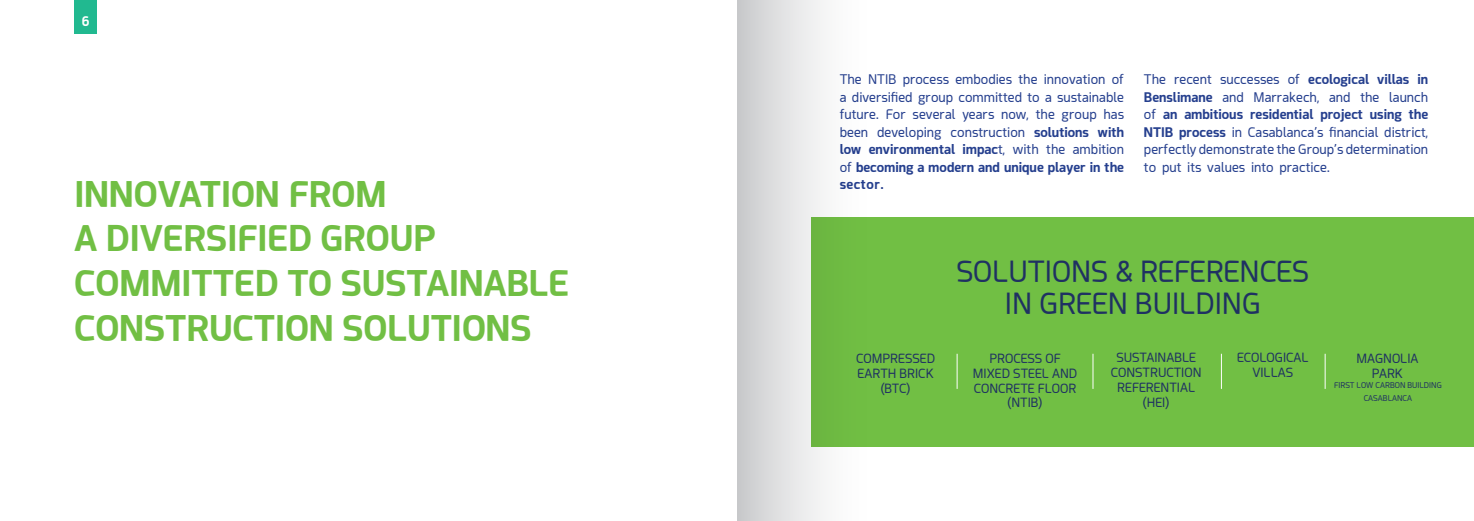
<style>
.page{position:relative;width:1474px;height:521px;background:#fff}
.page>*{position:absolute;margin:0;border:0;box-sizing:border-box;transform-origin:0 0}
.t1{font:700 35px/44.6px "Acephimere";color:#71bf44}
.t2{font:28.88px "Acephimere";color:#1f3162}
.t3{font:13.12px/17.5px "Acephimere";color:#253f8e;text-align:justify}
.t4{font:700 13.12px "Acephimere";color:#fff}
.t5{font:12.6px/14.7px "Acephimere";color:#1f3162;text-align:center}
.t6{font:7.88px "Acephimere";color:#1f3162}
.s1{font-weight:700}
</style>
<div class="page">
<div style="left:811px;top:217px;width:662px;height:229px;background:#71bf44"></div>
<hr style="left:956px;top:354px;width:1px;height:35px;background:#fff">
<hr style="left:1092px;top:354px;width:1px;height:35px;background:#fff">
<hr style="left:1221px;top:354px;width:1px;height:35px;background:#fff">
<hr style="left:1324px;top:354px;width:1px;height:35px;background:#fff">
<div style="left:74px;top:0;width:23px;height:34px;background:#21b990"></div>
<svg style="left:737px;top:0;width:131px;height:521px"></svg>
<p class="t4" style="left:82px;top:12px;width:9px">6</p>
<p class="t1" style="left:74px;top:170px;width:313px">INNOVATION FROM</p>
<p class="t1" style="left:74px;top:215px;width:362px">A DIVERSIFIED GROUP</p>
<p class="t1" style="left:74px;top:259px;width:496px">COMMITTED TO SUSTAINABLE<br>CONSTRUCTION SOLUTIONS</p>
<p class="t3" style="left:839px;top:70px;width:286px">The NTIB process embodies the innovation of a diversified group committed to a sustainable future. For several years now, the group has been developing construction <span class="s1">solutions with low environmental impac</span>t, with the ambition of <span class="s1">becoming a modern and unique player in the sector.</span></p>
<p class="t3" style="left:1143px;top:70px;width:286px">The recent successes of <span class="s1">ecological villas in Benslimane</span> and Marrakech, and the launch of <span class="s1">an ambitious residential project using the NTIB process</span> in Casablanca’s financial district, perfectly demonstrate the Group’s determination to put its values into practice.</p>
<p class="t5" style="left:856px;top:351px;width:80px;text-align:left">COMPRESSED<br>EARTH BRICK</p>
<p class="t5" style="left:880px;top:380px;width:32px">(BTC)</p>
<p class="t2" style="left:956px;top:252px;width:354px">SOLUTIONS &amp; REFERENCES</p>
<p class="t2" style="left:1004px;top:284px;width:257px">IN GREEN BUILDING</p>
<p class="t5" style="left:972px;top:351px;width:106px">PROCESS OF<br>MIXED STEEL AND<br>CONCRETE FLOOR (NTIB)</p>
<p class="t5" style="left:1236px;top:350px;width:73px">ECOLOGICAL</p>
<p class="t5" style="left:1110px;top:350px;width:92px">SUSTAINABLE<br>CONSTRUCTION</p>
<p class="t5" style="left:1117px;top:379px;width:79px">REFERENTIAL</p>
<p class="t5" style="left:1142px;top:394px;width:29px">(HEI)</p>
<p class="t5" style="left:1252px;top:365px;width:42px">VILLAS</p>
<p class="t5" style="left:1356px;top:351px;width:64px">MAGNOLIA</p>
<p class="t5" style="left:1371px;top:365px;width:32px">PARK</p>
<p class="t6" style="left:1333px;top:380px;width:109px">FIRST LOW CARBON BUILDING</p>
<p class="t6" style="left:1363px;top:392px;width:50px">CASABLANCA</p>
</div>
